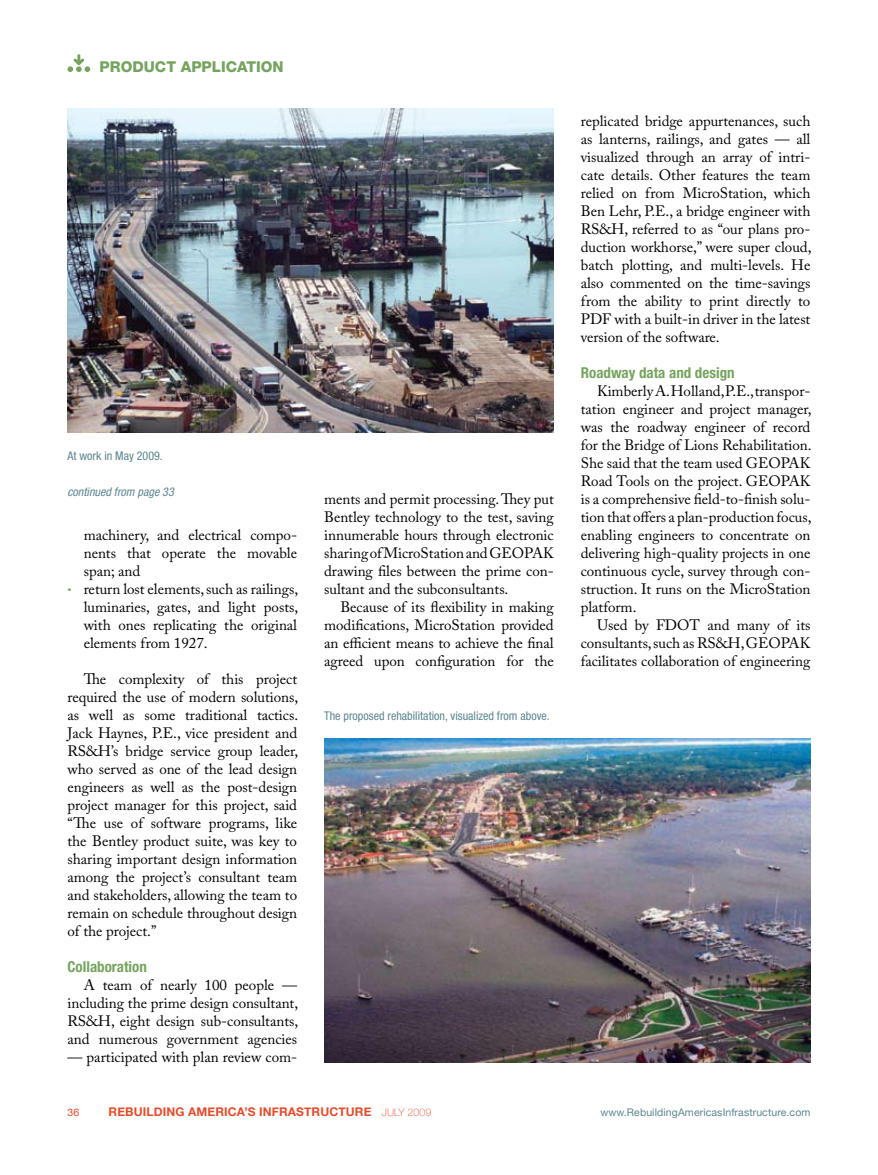
<style>
.page{position:relative;width:878px;height:1175px;background:#fff}
.page>*{position:absolute;margin:0;border:0;box-sizing:border-box;transform-origin:0 0}
.t1{font:15px/18px "Adobe Caslon Pro";letter-spacing:-.005em;color:#000;text-align:justify}
.t2{font:700 condensed 15px "Helvetica Neue";color:#76a460}
.t3{font:800 15px "Helvetica Neue";color:#76a460}
.t4{font:condensed 12px "Helvetica Neue";color:#5d8690}
.t5{font:700 12px "Helvetica Neue";letter-spacing:.01em;color:#e34c2a}
.t6{font:italic condensed 12px "Helvetica Neue";color:#5d8690}
.t7{font:10.5px "Helvetica Neue";letter-spacing:.01em;color:#5d8690}
.t8{font:10.5px "Helvetica Neue";color:#e34c2a}
.s1{font-size:12px;color:#76a460}
.s2{font-weight:100;font-size:10.5px}
</style>
<div class="page">
<svg style="left:68px;top:54px;width:22px;height:18px"></svg>
<img style="left:68px;top:108px;width:486px;height:324px">
<img style="left:324px;top:738px;width:486px;height:324px">
<p class="t3" style="left:100px;top:58px;width:185px">PRODUCT APPLICATION</p>
<p class="t4" style="left:68px;top:448px;width:97px">At work in May 2009.</p>
<p class="t6" style="left:68px;top:484px;width:108px">continued from page 33</p>
<p class="t1" style="left:84px;top:526px;width:215px">machinery, and electrical compo&shy;nents that operate the movable span; and</p>
<p class="t1" style="left:84px;top:580px;width:216px;text-indent:-16px"><span class="s1">•</span> return lost elements, such as railings, luminaries, gates, and light posts, with ones replicating the original elements from 1927.</p>
<p class="t1" style="left:67px;top:670px;width:232px;text-indent:16px">The complexity of this project required the use of modern solutions, as well as some traditional tactics.<br>Jack Haynes, P.E., vice president and RS&amp;H’s bridge service group leader, who served as one of the lead design engineers as well as the post-design project manager for this project, said “The use of software programs, like the Bentley product suite, was key to sharing important design information among the project’s consultant team and stakeholders, allowing the team to remain on schedule throughout design of the project.”</p>
<p class="t2" style="left:67px;top:958px;width:81px">Collaboration</p>
<p class="t1" style="left:67px;top:976px;width:232px;text-indent:16px">A team of nearly 100 people — including the prime design consultant, RS&amp;H, eight design sub-consultants, and numerous government agencies</p>
<p class="t1" style="left:67px;top:1048px;width:231px">— participated with plan review com-</p>
<p class="t1" style="left:324px;top:490px;width:231px">ments and permit processing. They put Bentley technology to the test, saving innumerable hours through electronic sharing of MicroStation and GEOPAK drawing files between the prime con&shy;sultant and the subconsultants.</p>
<p class="t1" style="left:324px;top:598px;width:231px;text-indent:16px">Because of its flexibility in making modifications, MicroStation provided an efficient means to achieve the final agreed upon configuration for the</p>
<p class="t4" style="left:324px;top:709px;width:227px">The proposed rehabilitation, visualized from above.</p>
<p class="t1" style="left:580px;top:112px;width:232px">replicated bridge appurtenances, such as lanterns, railings, and gates — all visualized through an array of intri&shy;cate details. Other features the team relied on from MicroStation, which Ben Lehr, P.E., a bridge engineer with RS&amp;H, referred to as “our plans pro&shy;duction workhorse,” were super cloud, batch plotting, and multi-levels. He also commented on the time-savings from the ability to print directly to PDF with a built-in driver in the latest version of the software.</p>
<p class="t2" style="left:580px;top:364px;width:155px">Roadway data and design</p>
<p class="t1" style="left:580px;top:382px;width:232px;text-indent:16px">Kimberly A. Holland, P.E., transpor&shy;tation engineer and project manager, was the roadway engineer of record for the Bridge of Lions Rehabilitation.<br>She said that the team used GEOPAK Road Tools on the project. GEOPAK is a comprehensive field-to-finish solu&shy;tion that offers a plan-production focus, enabling engineers to concentrate on delivering high-quality projects in one continuous cycle, survey through con&shy;struction. It runs on the MicroStation platform.</p>
<p class="t1" style="left:580px;top:616px;width:231px;text-indent:16px">Used by FDOT and many of its consultants, such as RS&amp;H, GEOPAK facilitates collaboration of engineering</p>
<p class="t8" style="left:68px;top:1106px;width:13px">36</p>
<p class="t5" style="left:109px;top:1104px;width:324px">REBUILDING AMERICA’S INFRASTRUCTURE <span class="s2">JULY 2009</span></p>
<p class="t7" style="left:600px;top:1106px;width:212px">www.RebuildingAmericasInfrastructure.com</p>
</div>
